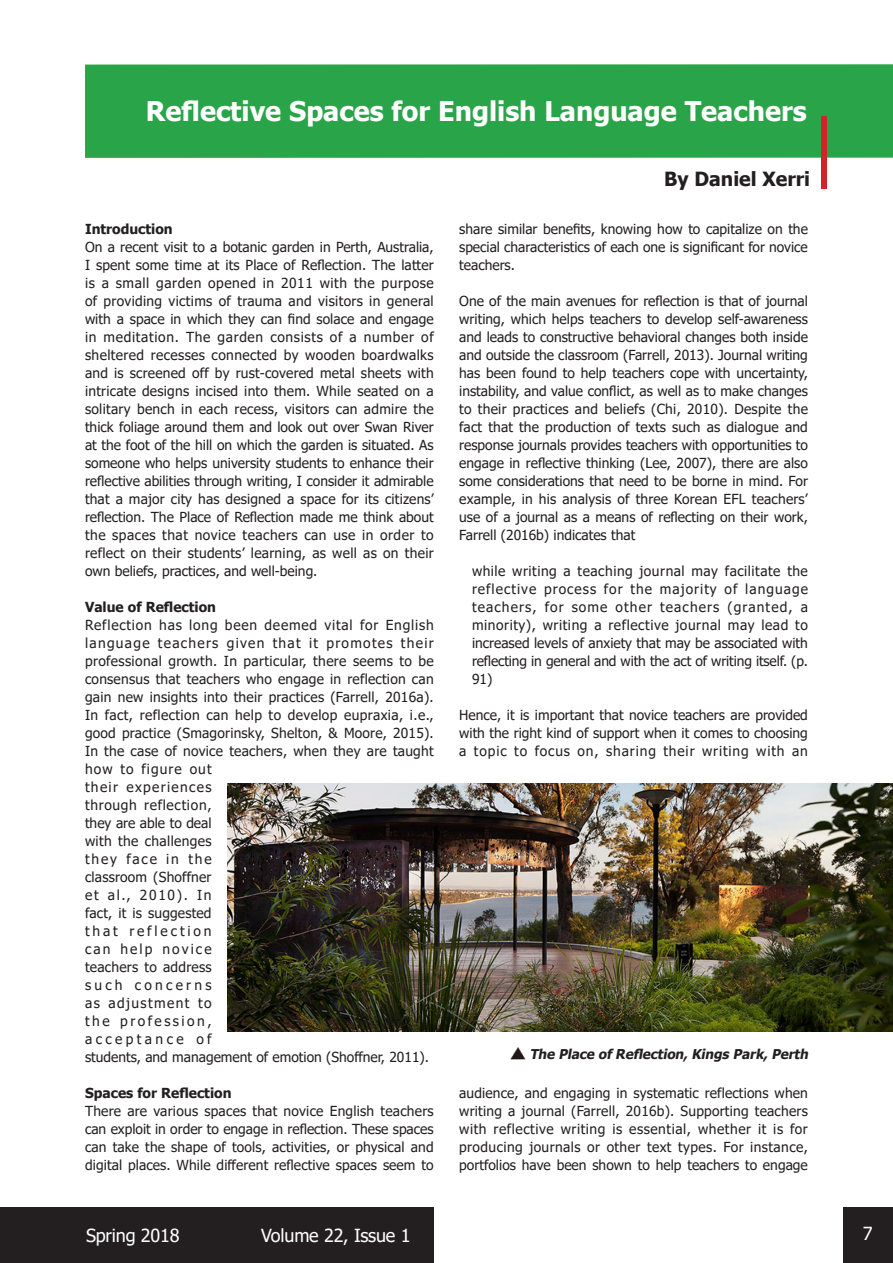
<style>
.page{position:relative;width:893px;height:1263px;background:#fff}
.page>*{position:absolute;margin:0;border:0;box-sizing:border-box;transform-origin:0 0}
.t1{font:700 27px "Tahoma";color:#fff}
.t2{font:700 19.5px "Tahoma";color:#231f20}
.t3{font:18px "Tahoma";letter-spacing:-.01em;color:#fff}
.t4{font:13.8px/18px "Tahoma";letter-spacing:.015em;color:#231f20;text-align:justify}
.t5{font:700 13.8px "Tahoma";color:#231f20}
.t6{font:italic 700 13.5px "Tahoma";color:#231f20}
</style>
<div class="page">
<div style="left:843px;top:1208px;width:50px;height:55px;background:#231f20"></div>
<div style="left:1px;top:1208px;width:433px;height:55px;background:#231f20"></div>
<div style="left:85px;top:64px;width:808px;height:94px;background:#29a449"></div>
<div style="left:822px;top:117px;width:5px;height:72px;background:#d1232a"></div>
<img style="left:228px;top:783px;width:665px;height:248px">
<img style="left:511px;top:1047px;width:15px;height:12px">
<p class="t1" style="left:146px;top:92px;width:662px">Reflective Spaces for English Language Teachers</p>
<p class="t5" style="left:85px;top:220px;width:89px">Introduction</p>
<p class="t4" style="left:85px;top:239px;width:350px">On a recent visit to a botanic garden in Perth, Australia, I spent some time at its Place of Reflection. The latter is a small garden opened in 2011 with the purpose of providing victims of trauma and visitors in general with a space in which they can find solace and engage in meditation. The garden consists of a number of sheltered recesses connected by wooden boardwalks and is screened off by rust-covered metal sheets with intricate designs incised into them. While seated on a solitary bench in each recess, visitors can admire the thick foliage around them and look out over Swan River at the foot of the hill on which the garden is situated. As someone who helps university students to enhance their reflective abilities through writing, I consider it admirable that a major city has designed a space for its citizens’ reflection. The Place of Reflection made me think about the spaces that novice teachers can use in order to reflect on their students’ learning, as well as on their own beliefs, practices, and well-being.</p>
<p class="t5" style="left:85px;top:598px;width:133px">Value of Reflection</p>
<p class="t4" style="left:85px;top:617px;width:350px;text-align:left">Reflection has long been deemed vital for English language teachers given that it promotes their professional growth. In particular, there seems to be consensus that teachers who engage in reflection can gain new insights into their practices (Farrell, 2016a).<br>In fact, reflection can help to develop eupraxia, i.e., good practice (Smagorinsky, Shelton, &amp; Moore, 2015).<br>In the case of novice teachers, when they are taught how to figure out<br>their experiences<br>through reflection,<br>they are able to deal<br>with the challenges<br>they face in the<br>classroom (Shoffner<br>et al., 2010). In<br>fact, it is suggested<br>that reflection<br>can help novice<br>teachers to address<br>such concerns<br>as adjustment to<br>the profession,<br>acceptance of<br>students, and management of emotion (Shoffner, 2011).</p>
<p class="t5" style="left:85px;top:1084px;width:148px">Spaces for Reflection</p>
<p class="t4" style="left:85px;top:1103px;width:350px">There are various spaces that novice English teachers can exploit in order to engage in reflection. These spaces can take the shape of tools, activities, or physical and digital places. While different reflective spaces seem to</p>
<p class="t2" style="left:664px;top:166px;width:148px">By Daniel Xerri</p>
<p class="t4" style="left:459px;top:221px;width:350px">share similar benefits, knowing how to capitalize on the special characteristics of each one is significant for novice teachers.</p>
<p class="t4" style="left:459px;top:293px;width:350px">One of the main avenues for reflection is that of journal writing, which helps teachers to develop self-awareness and leads to constructive behavioral changes both inside and outside the classroom (Farrell, 2013). Journal writing has been found to help teachers cope with uncertainty, instability, and value conflict, as well as to make changes to their practices and beliefs (Chi, 2010). Despite the fact that the production of texts such as dialogue and response journals provides teachers with opportunities to engage in reflective thinking (Lee, 2007), there are also some considerations that need to be borne in mind. For example, in his analysis of three Korean EFL teachers’ use of a journal as a means of reflecting on their work, Farrell (2016b) indicates that</p>
<p class="t4" style="left:472px;top:563px;width:337px">while writing a teaching journal may facilitate the reflective process for the majority of language teachers, for some other teachers (granted, a minority), writing a reflective journal may lead to increased levels of anxiety that may be associated with reflecting in general and with the act of writing itself. (p.<br>91)</p>
<p class="t4" style="left:459px;top:707px;width:350px">Hence, it is important that novice teachers are provided with the right kind of support when it comes to choosing a topic to focus on, sharing their writing with an</p>
<p class="t6" style="left:530px;top:1045px;width:283px">The Place ofReflection,Kings Park,Perth</p>
<p class="t4" style="left:459px;top:1085px;width:350px">audience, and engaging in systematic reflections when writing a journal (Farrell, 2016b). Supporting teachers with reflective writing is essential, whether it is for producing journals or other text types. For instance, portfolios have been shown to help teachers to engage</p>
<p class="t3" style="left:86px;top:1223px;width:95px">Spring 2018</p>
<p class="t3" style="left:261px;top:1223px;width:151px">Volume 22, Issue 1</p>
<p class="t3" style="left:863px;top:1221px;width:11px">7</p>
</div>
